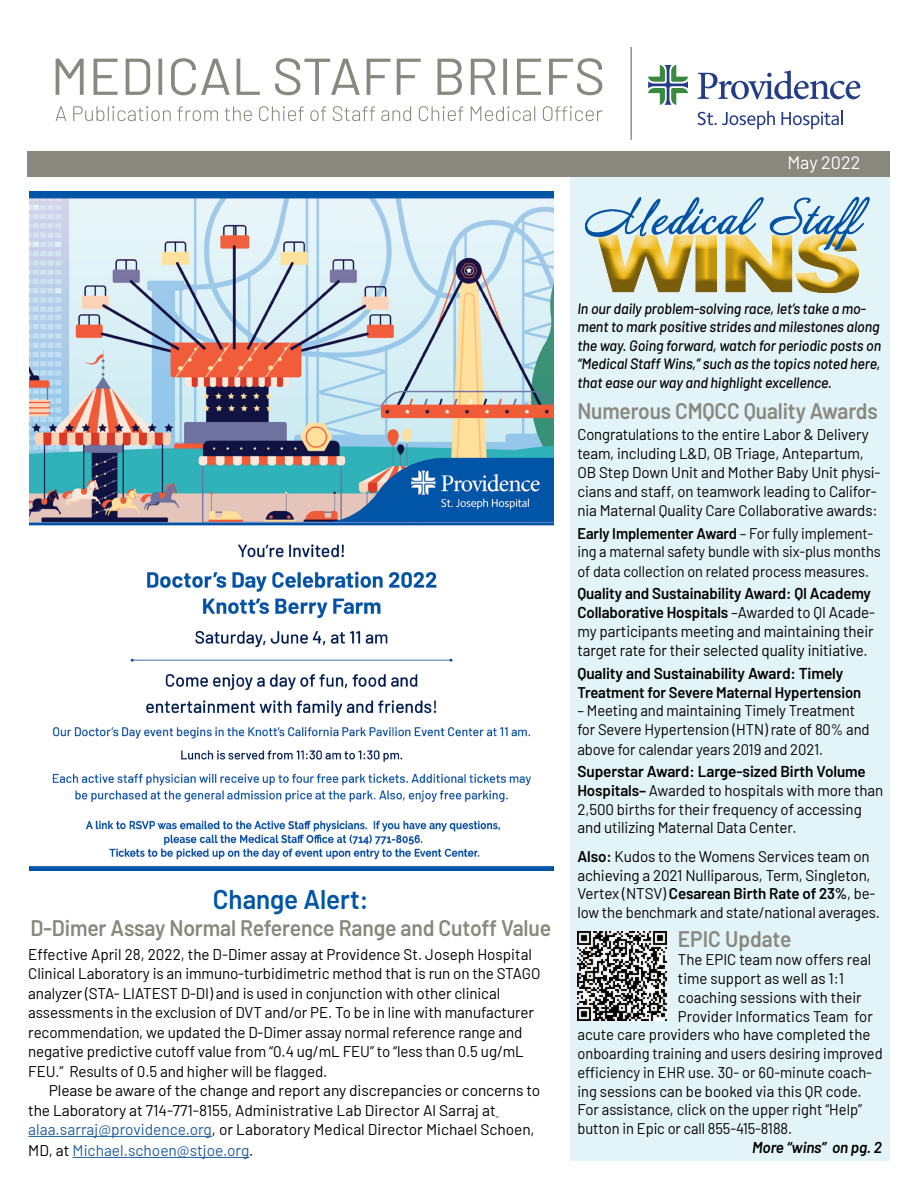
<style>
.page{position:relative;width:918px;height:1188px;background:#fff}
.page>*{position:absolute;margin:0;border:0;box-sizing:border-box;transform-origin:0 0}
.t1{font:600 27px "Barlow";letter-spacing:-.005em;color:#0055a7;scale:.96 1}
.t2{font:600 22.5px "Barlow";letter-spacing:-.005em;color:#88887e;scale:.94 1}
.t3{font:600 22.5px "Barlow";letter-spacing:-.005em;color:#88887e;scale:.93 1}
.t4{font:18px "Barlow";color:#fff}
.t5{font:15.75px/19px "Barlow";letter-spacing:-.005em;color:#000;scale:.96 1}
.t6{font:600 15.75px "Barlow";letter-spacing:-.005em;color:#000}
.t7{font:italic 600 15.75px "Barlow";letter-spacing:-.005em;color:#000}
.t8{font:15.45px/18.8px "Barlow";letter-spacing:-.005em;color:#000}
.t9{font:15.45px/19.2px "Barlow";letter-spacing:-.005em;color:#000;scale:.95 1}
.t10{font:15.45px/19.2px "Barlow";letter-spacing:-.005em;color:#000;scale:.96 1}
.t11{font:600 15.45px "Barlow";letter-spacing:-.005em;color:#000;scale:.96 1}
.t12{font:15.45px "Barlow";color:#215e9e}
.t13{font:italic 500 15px/18.6px "Barlow";letter-spacing:-.005em;color:#000;scale:.95 1}
.s1{color:#215e9e}
.s2{color:#000}
.s3{font-size:15.75px}
.s4{font-weight:600}
.s5{font-size:15.45px}
</style>
<div class="page">
<div style="left:571px;top:173px;width:319px;height:988px;background:#e2f4f8"></div>
<div style="left:28px;top:151px;width:862px;height:25px;background:#88887e"></div>
<svg style="left:698px;top:70px;width:162px;height:29px"></svg>
<svg style="left:648px;top:65px;width:40px;height:40px"></svg>
<svg style="left:697px;top:111px;width:78px;height:18px"></svg>
<svg style="left:781px;top:111px;width:61px;height:18px"></svg>
<svg style="left:56px;top:58px;width:546px;height:37px"></svg>
<svg style="left:56px;top:106px;width:546px;height:15px"></svg>
<hr style="left:630px;top:47px;width:2px;height:93px;background:#929188">
<hr style="left:28px;top:1136px;width:184px;height:1px;background:#215e9e">
<hr style="left:73px;top:1157px;width:176px;height:1px;background:#215e9e">
<img style="left:30px;top:191px;width:523px;height:680px">
<img style="left:584px;top:196px;width:286px;height:98px">
<img style="left:578px;top:931px;width:89px;height:89px">
<p class="t4" style="left:787px;top:150px;width:74px">May 2022</p>
<p class="t1" style="left:213px;top:879px;width:164px">Change Alert:</p>
<p class="t2" style="left:31px;top:911px;width:555px">D-Dimer Assay Normal Reference Range and Cutoff Value</p>
<p class="t8" style="left:28px;top:944px;width:505px">Effective April 28, 2022, the D-Dimer assay at Providence St. Joseph Hospital</p>
<p class="t8" style="left:28px;top:963px;width:514px">Clinical Laboratory is an immuno-turbidimetric method that is run on the STAGO</p>
<p class="t8" style="left:28px;top:983px;width:473px">analyzer (STA- LIATEST D-DI) and is used in conjunction with other clinical</p>
<p class="t8" style="left:28px;top:1002px;width:507px">assessments in the exclusion of DVT and/or PE. To be in line with manufacturer</p>
<p class="t8" style="left:28px;top:1022px;width:496px">recommendation, we updated the D-Dimer assay normal reference range and</p>
<p class="t8" style="left:28px;top:1041px;width:497px">negative predictive cutoff value from “0.4 ug/mL FEU” to “less than 0.5 ug/mL</p>
<p class="t8" style="left:28px;top:1061px;width:301px">FEU.” Results of 0.5 and higher will be flagged.</p>
<p class="t8" style="left:49px;top:1080px;width:493px">Please be aware of the change and report any discrepancies or concerns to</p>
<p class="t8" style="left:28px;top:1100px;width:469px">the Laboratory at 714-771-8155, Administrative Lab Director Al Sarraj at</p>
<p class="t8" style="left:28px;top:1119px;width:508px"><span class="s1">alaa.sarraj@providence.org</span>, or Laboratory Medical Director Michael Schoen,</p>
<p class="t12" style="left:28px;top:1140px;width:227px"><span class="s2">MD, at</span> Michael.schoen@stjoe.org<span class="s2">.</span></p>
<p class="t13" style="left:577px;top:298px;width:321px">In our daily problem-solving race, let’s take a mo&shy;ment to mark positive strides and milestones along the way. Going forward, watch for periodic posts on “Medical Staff Wins,” such as the topics noted here, that ease our way and highlight excellence.</p>
<p class="t3" style="left:577px;top:395px;width:324px">Numerous CMQCC Quality Awards</p>
<p class="t8" style="left:577px;top:424px;width:305px"><span class="s3">Congratulations to</span> the entire Labor &amp; Delivery team, including L&amp;D, OB Triage, Antepartum, OB Step Down Unit and Mother Baby Unit physi&shy;cians and staff, on teamwork leading to Califor&shy;nia Maternal Quality Care Collaborative awards:</p>
<p class="t9" style="left:577px;top:522px;width:321px"><span class="s4">Early Implementer Award</span> – For fully implement&shy;ing a maternal safety bundle with six-plus months of data collection on related process measures.</p>
<p class="t5" style="left:577px;top:583px;width:312px"><span class="s4">Quality and Sustainability Award: QI Academy Collaborative Hospitals</span> –Awarded to QI Acade&shy;my participants meeting and maintaining their target rate for their selected quality initiative.</p>
<p class="t6" style="left:577px;top:662px;width:267px">Quality and Sustainability Award: Timely</p>
<p class="t11" style="left:577px;top:681px;width:297px">Treatment for Severe Maternal Hypertension</p>
<p class="t10" style="left:577px;top:700px;width:306px">– Meeting and maintaining Timely Treatment for Severe Hypertension (HTN) rate of 80% and above for calendar years 2019 and 2021.</p>
<p class="t6" style="left:577px;top:760px;width:290px">Superstar Award: Large-sized Birth Vol<span class="s5">ume</span></p>
<p class="t8" style="left:577px;top:780px;width:307px"><span class="s4">Hospitals–</span> Awarded to hospitals with more than<br>2,500 births for their frequency of accessing and utilizing Maternal Data Center.</p>
<p class="t8" style="left:577px;top:846px;width:304px"><span class="s4">Also:</span> Kudos to the Womens Services team on achieving a 2021 Nulliparous, Term, Singleton, Vertex (NTSV) <span class="s4">Cesarean Birth Rate of 23%</span>, be&shy;low the benchmark and state/national averages.</p>
<p class="t3" style="left:678px;top:922px;width:124px">EPIC Update</p>
<p class="t8" style="left:678px;top:949px;width:195px">The EPIC team now offers real</p>
<p class="t8" style="left:678px;top:968px;width:168px">time support as well as 1:1</p>
<p class="t8" style="left:678px;top:987px;width:185px">coaching sessions with their</p>
<p class="t8" style="left:678px;top:1006px;width:196px">Provider Informatics Team for</p>
<p class="t8" style="left:577px;top:1024px;width:294px">acute care providers who have completed the</p>
<p class="t9" style="left:577px;top:1043px;width:323px">onboarding training and users desiring improved</p>
<p class="t9" style="left:577px;top:1062px;width:312px">efficiency in EHR use. 30- or 60-minute coach-</p>
<p class="t9" style="left:577px;top:1080px;width:301px">ing sessions can be booked via this QR code.</p>
<p class="t8" style="left:577px;top:1099px;width:286px">For assistance, click on the upper right “Help”</p>
<p class="t9" style="left:577px;top:1118px;width:228px">button in Epic or call 855-415-8188.</p>
<p class="t7" style="left:752px;top:1136px;width:132px">More “wins” on pg. 2</p>
</div>
